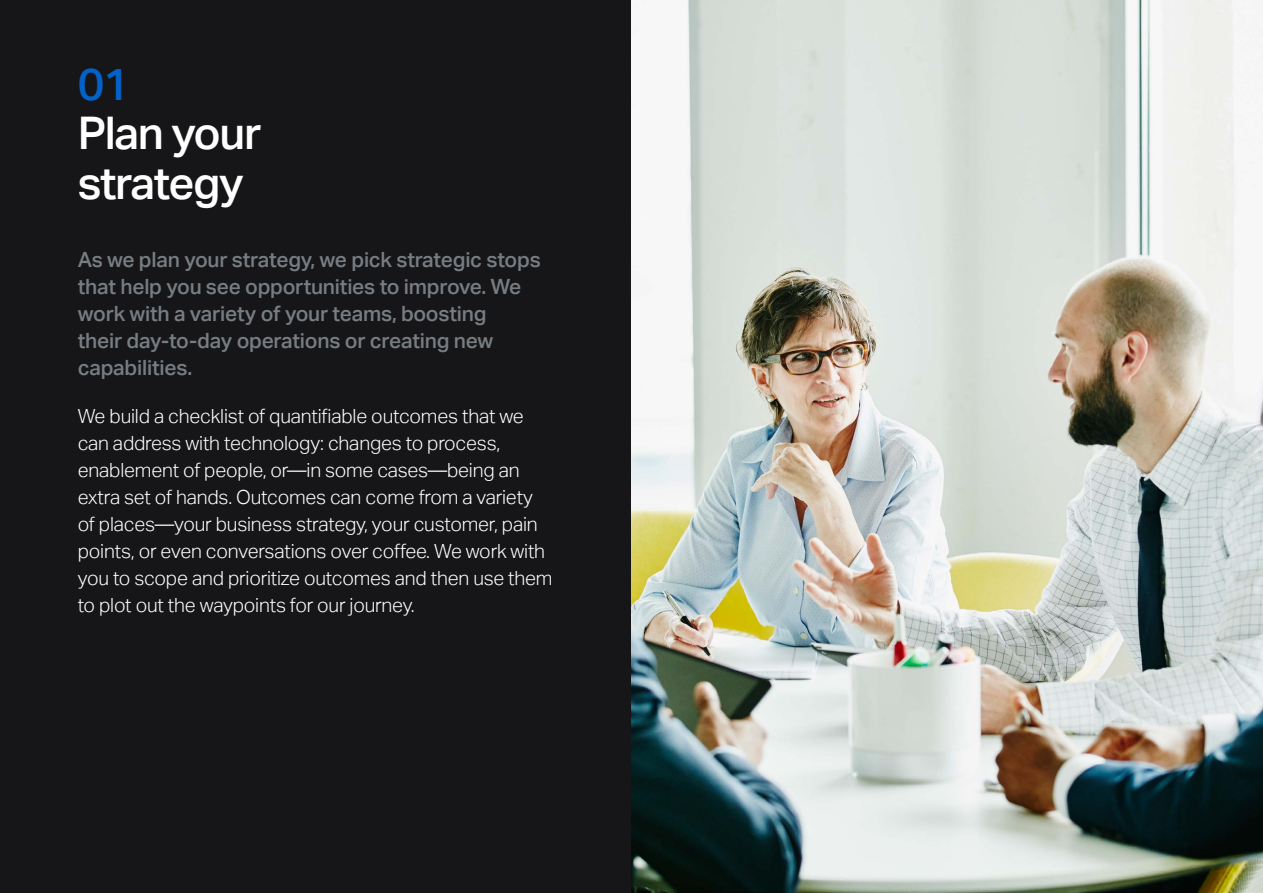
<style>
.page{position:relative;width:1263px;height:893px;background:#fff}
.page>*{position:absolute;margin:0;border:0;box-sizing:border-box;transform-origin:0 0}
.t1{font:500 45px/49.5px "Aktiv Grotesk";letter-spacing:-.03em;color:#fff}
.t2{font:500 45px "Aktiv Grotesk";color:#0262c8}
.t3{font:500 21px/27px "Aktiv Grotesk";letter-spacing:-.01em;color:#767d83}
.t4{font:300 19.5px/27px "Aktiv Grotesk";letter-spacing:-.01em;color:#fff}
</style>
<div class="page">
<div style="left:0;top:0;width:631px;height:893px;background:#161618"></div>
<img style="left:631px;top:0;width:632px;height:893px">
<h1 class="t2" style="left:78px;top:58px;width:53px">01</h1>
<h1 class="t1" style="left:78px;top:109px;width:185px">Plan your strategy</h1>
<p class="t3" style="left:78px;top:247px;width:465px">As we plan your strategy, we pick strategic stops that help you see opportunities to improve. We work with a variety of your teams, boosting<br>their day-to-day operations or creating new capabilities.</p>
<p class="t4" style="left:78px;top:402px;width:476px">We build a checklist of quantifiable outcomes that we can address with technology: changes to process, enablement of people, or—in some cases—being an extra set of hands. Outcomes can come from a variety of places—your business strategy, your customer, pain points, or even conversations over coffee. We work with you to scope and prioritize outcomes and then use them to plot out the waypoints for our journey.</p>
</div>
